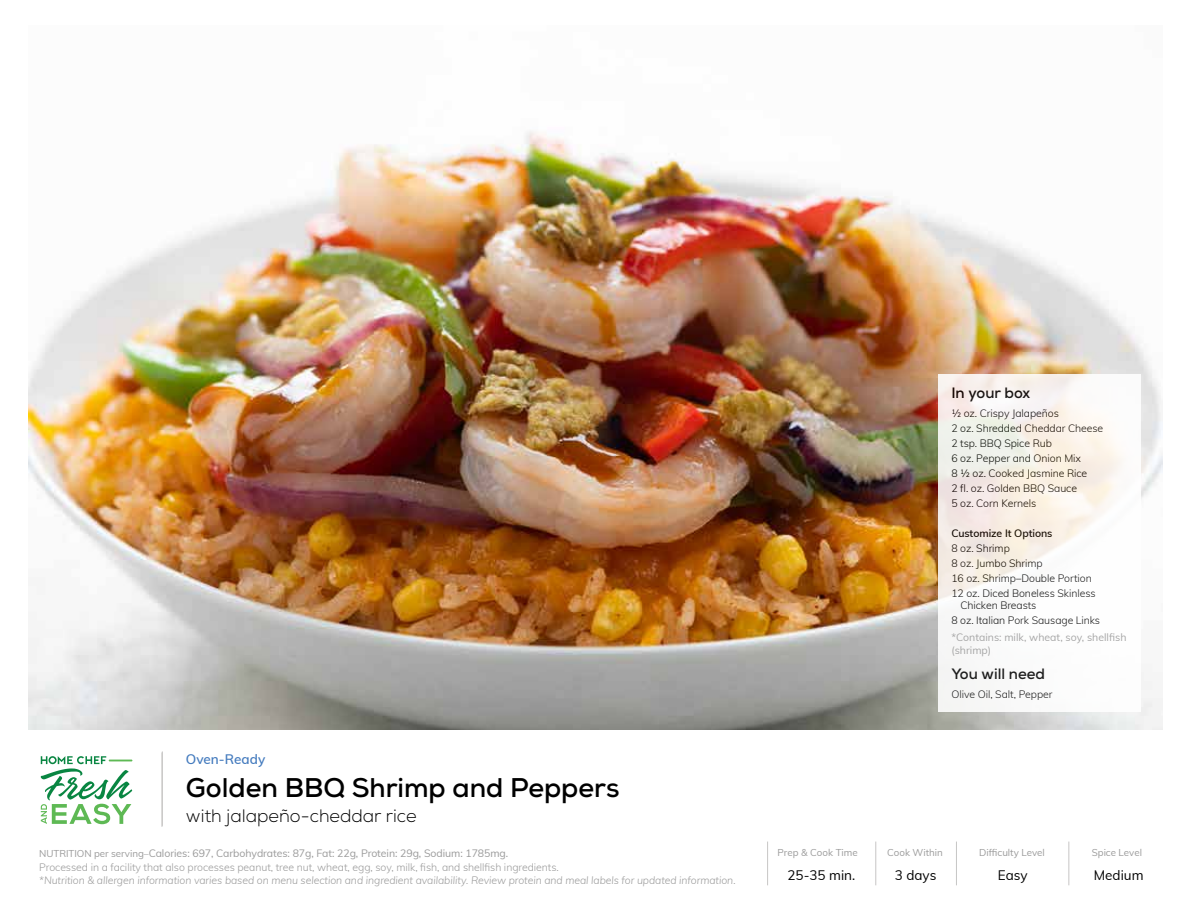
<style>
.page{position:relative;width:1188px;height:918px;background:#fff}
.page>*{position:absolute;margin:0;border:0;box-sizing:border-box;transform-origin:0 0}
.t1{font:700 27px "Nexa";color:#000}
.t2{font:300 18px "Nexa";color:#000}
.t3{font:700 15px "Nexa";color:#000}
.t4{font:13.5px "Muli";color:#000}
.t5{font:600 13.5px "Muli";color:#447bbe}
.t6{font:300 10.5px/15px "Muli";letter-spacing:-.005em;color:#000}
.t7{font:300 10.5px/13.5px "Muli";letter-spacing:-.005em;color:#9a9a9a}
.t8{font:italic 300 10.5px "Muli";letter-spacing:-.005em;color:#9a9a9a}
.t9{font:10.5px/12.6px "Muli";color:#9a9a9a}
.t10{font:600 10.5px "Muli";letter-spacing:-.005em;color:#000}
.t11{font:9.75px "Muli";color:#9a9a9a}
.s1{font-weight:400;font-size:9.75px}
.s2{font-weight:400}
</style>
<div class="page">
<img style="left:29px;top:131px;width:1133px;height:599px">
<hr style="left:162px;top:752px;width:1px;height:75px;background:#c7c6c5">
<svg style="left:938px;top:374px;width:203px;height:337px"></svg>
<hr style="left:162px;top:751px;width:1px;height:75px;background:#c7c6c5">
<svg style="left:41px;top:756px;width:91px;height:68px"></svg>
<hr style="left:875px;top:842px;width:1px;height:43px;background:#c7c6c5">
<hr style="left:956px;top:842px;width:1px;height:43px;background:#c7c6c5">
<hr style="left:1068px;top:842px;width:1px;height:43px;background:#c7c6c5">
<hr style="left:767px;top:842px;width:1px;height:43px;background:#c7c6c5">
<p class="t5" style="left:186px;top:749px;width:81px">Oven-Ready</p>
<h1 class="t1" style="left:186px;top:770px;width:435px">Golden BBQ Shrimp and Peppers</h1>
<h2 class="t2" style="left:186px;top:805px;width:232px">with jalapeño-cheddar rice</h2>
<p class="t7" style="left:39px;top:846px;width:521px"><span class="s1">NUTRITION per serving–</span><span class="s2">Calories: 697, Carbohydrates: 87g, Fat: 22g, Protein: 29g, Sodium: 1785mg.<br></span>Processed in a facility that also processes peanut, tree nut, wheat, egg, soy, milk, fish, and shellfish ingredients.</p>
<p class="t8" style="left:39px;top:873px;width:698px">*Nutrition &amp; allergen information varies based on menu selection and ingredient availability. Review protein and meal labels for updated information.</p>
<h3 class="t3" style="left:951px;top:383px;width:80px">In your box</h3>
<p class="t6" style="left:951px;top:405px;width:153px">½ oz. Crispy Jalapeños<br>2 oz. Shredded Cheddar Cheese<br>2 tsp. BBQ Spice Rub<br>6 oz. Pepper and Onion Mix<br>8 ½ oz. Cooked Jasmine Rice<br>2 fl. oz. Golden BBQ Sauce<br>5 oz. Corn Kernels</p>
<p class="t10" style="left:951px;top:525px;width:103px">Customize It Options</p>
<p class="t6" style="left:951px;top:540px;width:146px">8 oz. Shrimp<br>8 oz. Jumbo Shrimp<br>16 oz. Shrimp–Double Portion<br>12 oz. Diced Boneless Skinless</p>
<p class="t6" style="left:951px;top:597px;width:150px;text-indent:9px">Chicken Breasts<br>8 oz. Italian Pork Sausage Links</p>
<p class="t9" style="left:951px;top:631px;width:177px">*Contains: milk, wheat, soy, shellfish (shrimp)</p>
<h3 class="t3" style="left:951px;top:664px;width:95px">You will need</h3>
<p class="t6" style="left:951px;top:686px;width:103px">Olive Oil, Salt, Pepper</p>
<p class="t11" style="left:778px;top:845px;width:82px">Prep &amp; Cook Time</p>
<p class="t11" style="left:887px;top:845px;width:57px">Cook Within</p>
<p class="t11" style="left:979px;top:845px;width:67px">Difficulty Level</p>
<p class="t11" style="left:1092px;top:845px;width:52px">Spice Level</p>
<p class="t4" style="left:787px;top:865px;width:69px">25-35 min.</p>
<p class="t4" style="left:895px;top:865px;width:43px">3 days</p>
<p class="t4" style="left:998px;top:865px;width:31px">Easy</p>
<p class="t4" style="left:1094px;top:865px;width:51px">Medium</p>
</div>
